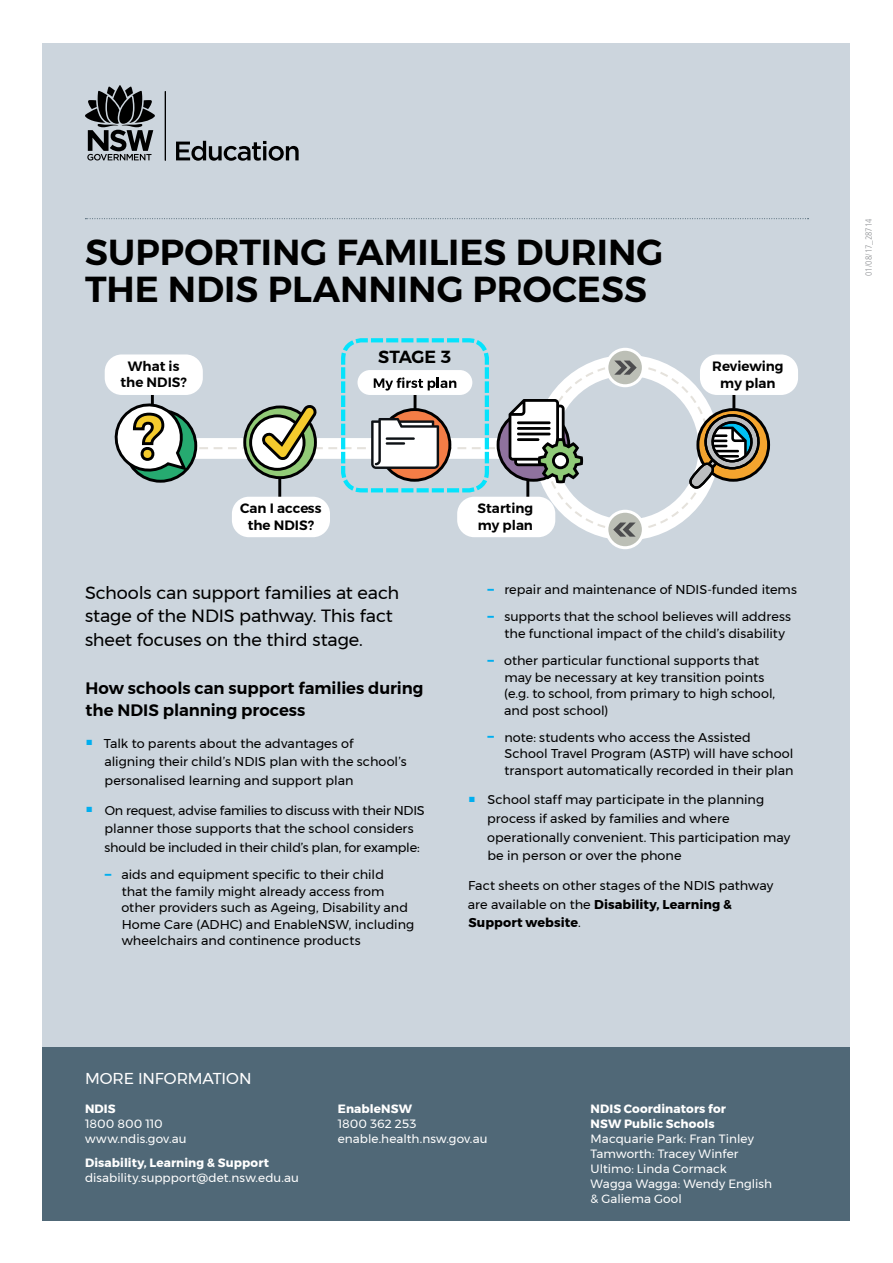
<style>
.page{position:relative;width:893px;height:1263px;background:#fff}
.page>*{position:absolute;margin:0;border:0;box-sizing:border-box;transform-origin:0 0}
.Main_Header{font:600 36px/36.8px "Montserrat";color:#000}
.Intro_text{font:17.7px/23.2px "Montserrat";letter-spacing:-.01em;color:#000}
.Main_Header-2{font:600 17.4px "Montserrat";letter-spacing:-.01em;color:#000}
.Body_copy_title{font:600 16.5px/21.8px "Montserrat";color:#000}
.Body_copy_bullets{font:15.75px "Montserrat";letter-spacing:-.005em;color:#fff}
.t1{font:600 13.5px/16.6px "Montserrat";color:#000;text-align:center}
.Body_copy_new{font:12.75px/16.5px "Montserrat";letter-spacing:.005em;color:#000}
.Body_copy_bullets-2{font:12px/15px "Montserrat";letter-spacing:.005em;color:#fff}
.Body_copy_bullets-3{font:700 12px "Montserrat";letter-spacing:.01em;color:#fff}
.t2{font:300 condensed 9px "Frutiger LT Std";letter-spacing:-.015em;color:#939598}
.s1{font-family:"Arial";font-size:24px;color:#00aeef}
.s2{font-weight:700}
</style>
<div class="page">
<div style="left:43px;top:43px;width:807px;height:1177px;background:#ccd5dd"></div>
<hr style="left:165px;top:91px;width:1px;height:70px;background:#000">
<svg style="left:85px;top:85px;width:70px;height:75px"></svg>
<svg style="left:176px;top:141px;width:123px;height:20px"></svg>
<div style="left:43px;top:1047px;width:807px;height:173px;background:#506877"></div>
<svg style="left:698px;top:410px;width:71px;height:70px"></svg>
<svg style="left:607px;top:511px;width:36px;height:37px"></svg>
<div style="left:605px;top:510px;width:40px;height:39px;border:3px solid #fff;border-radius:50%"></div>
<div style="left:700px;top:354px;width:98px;height:41px;background:#fff;border-radius:17px"></div>
<svg style="left:108px;top:338px;width:655px;height:199px"></svg>
<svg style="left:85px;top:218px;width:723px;height:1px"></svg>
<h1 class="Main_Header" style="left:85px;top:234px;width:580px">SUPPORTING FAMILIES DURING<br>THE NDIS PLANNING PROCESS</h1>
<p class="t1" style="left:121px;top:357px;width:68px">What is the NDIS?</p>
<h1 class="Main_Header-2" style="left:378px;top:343px;width:75px">STAGE 3</h1>
<p class="t1" style="left:240px;top:500px;width:83px">Can I access the NDIS?</p>
<p class="t1" style="left:478px;top:500px;width:57px;text-align:left">Starting my plan</p>
<p class="t1" style="left:712px;top:358px;width:73px">Reviewing my plan</p>
<p class="Intro_text" style="left:85px;top:581px;width:316px">Schools can support families at each stage of the NDIS pathway. This fact sheet focuses on the third stage.</p>
<h3 class="Body_copy_title" style="left:86px;top:678px;width:339px">How schools can support families during the NDIS planning process</h3>
<p class="Body_copy_new" style="left:104px;top:734px;width:304px;line-height:18.8px;text-indent:-18px"><sup>■</sup> Talk to parents about the advantages of aligning their child’s NDIS plan with the school’s personalised learning and support plan</p>
<p class="Body_copy_new" style="left:105px;top:800px;width:322px;line-height:18.8px;text-indent:-18px"><sup>■</sup> On request, advise families to discuss with their NDIS planner those supports that the school considers should be included in their child’s plan, for example:</p>
<p class="Body_copy_new" style="left:121px;top:866px;width:294px;text-indent:-17px"><span class="s1">-</span> aids and equipment specific to their child<br>that the family might already access from other providers such as Ageing, Disability and Home Care (ADHC) and EnableNSW, including wheelchairs and continence products</p>
<p class="Body_copy_new" style="left:487px;top:581px;width:311px"><span class="s1">-</span> repair and maintenance of NDIS-funded items</p>
<p class="Body_copy_new" style="left:504px;top:608px;width:288px;text-indent:-18px"><span class="s1">-</span> supports that the school believes will address the functional impact of the child’s disability</p>
<p class="Body_copy_new" style="left:504px;top:652px;width:273px;text-indent:-17px"><span class="s1">-</span> other particular functional supports that may be necessary at key transition points (e.g. to school, from primary to high school, and post school)</p>
<p class="Body_copy_new" style="left:504px;top:729px;width:291px;text-indent:-18px"><span class="s1">-</span> note: students who access the Assisted<br>School Travel Program (ASTP) will have school transport automatically recorded in their plan</p>
<p class="Body_copy_new" style="left:487px;top:790px;width:305px;line-height:18.8px;text-indent:-18px"><sup>■</sup> School staff may participate in the planning process if asked by families and where operationally convenient. This participation may be in person or over the phone</p>
<p class="Body_copy_new" style="left:468px;top:876px;width:307px;line-height:18.8px">Fact sheets on other stages of the NDIS pathway are available on the <span class="s2">Disability, Learning &amp;<br>Support website</span>.</p>
<p class="Body_copy_bullets" style="left:85px;top:1066px;width:168px">MORE INFORMATION</p>
<p class="Body_copy_bullets-3" style="left:85px;top:1099px;width:32px">NDIS</p>
<p class="Body_copy_bullets-2" style="left:85px;top:1116px;width:79px">1800 800 110</p>
<p class="Body_copy_bullets-2" style="left:85px;top:1131px;width:103px">www.ndis.gov.au</p>
<p class="Body_copy_bullets-3" style="left:85px;top:1153px;width:185px">Disability, Learning &amp; Support</p>
<p class="Body_copy_bullets-2" style="left:85px;top:1170px;width:215px">disability.suppport@det.nsw.edu.au</p>
<p class="Body_copy_bullets-3" style="left:338px;top:1099px;width:76px">EnableNSW</p>
<p class="Body_copy_bullets-2" style="left:338px;top:1116px;width:80px">1800 362 253</p>
<p class="Body_copy_bullets-2" style="left:338px;top:1131px;width:151px">enable.health.nsw.gov.au</p>
<p class="Body_copy_bullets-2" style="left:591px;top:1101px;width:183px"><span class="s2">NDIS Coordinators for<br>NSW Public Schools<br></span>Macquarie Park: Fran Tinley<br>Tamworth: Tracey Winfer<br>Ultimo: Linda Cormack<br>Wagga Wagga: Wendy English &amp; Galiema Gool</p>
<p class="t2" style="left:863px;top:276px;width:58px;rotate:-90deg">01/08/17_28714</p>
</div>
